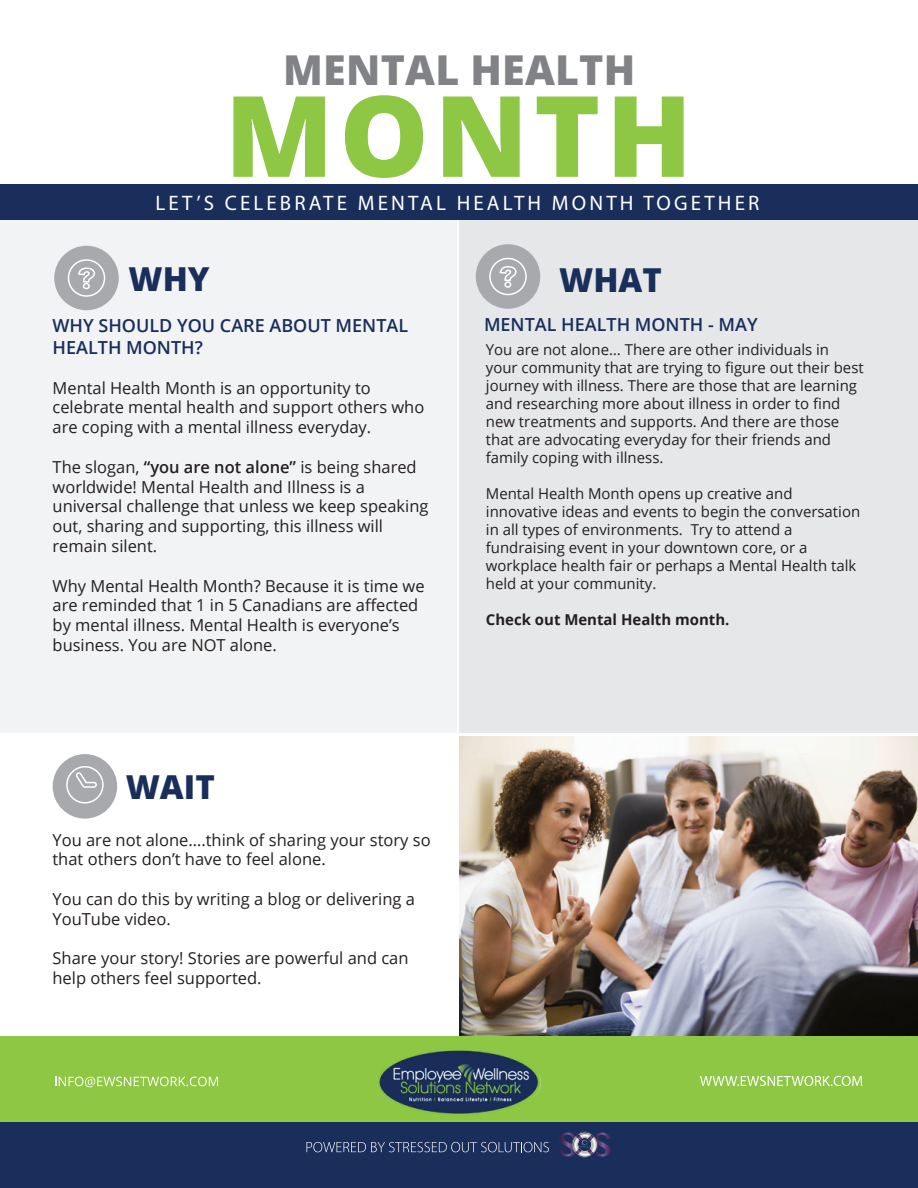
<style>
.page{position:relative;width:918px;height:1188px;background:#fff}
.page>*{position:absolute;margin:0;border:0;box-sizing:border-box;transform-origin:0 0}
.t1{font:800 112.5px "Open Sans";letter-spacing:.05em;color:#8ec743}
.t2{font:800 41.25px "Open Sans";letter-spacing:.005em;color:#808285}
.t3{font:800 33px "Open Sans";color:#192e5a}
.t4{font:21px "Myriad Pro";letter-spacing:.15em;color:#fff}
.t5{font:600 18px/21.6px "Open Sans";color:#192e5a}
.t6{font:16.5px/19.8px "Open Sans";color:#231f20}
.t7{font:15px/18px "Open Sans";color:#231f20}
.t8{font:700 15px "Open Sans";color:#231f20}
.s1{font-weight:600}
</style>
<div class="page">
<img style="left:459px;top:736px;width:459px;height:300px">
<div style="left:459px;top:218px;width:459px;height:515px;background:#e6e7e9"></div>
<div style="left:0;top:217px;width:456px;height:516px;background:#f2f3f4"></div>
<div style="left:0;top:184px;width:918px;height:35px;background:#192e5a"></div>
<div style="left:53px;top:754px;width:64px;height:65px;background:#a8a9ad;border-radius:50%"></div>
<svg style="left:66px;top:766px;width:38px;height:38px"></svg>
<div style="left:54px;top:246px;width:65px;height:64px;background:#a8a9ad;border-radius:50%"></div>
<div style="left:68px;top:259px;width:37px;height:38px;border:2px solid #fff;border-radius:50%"></div>
<div style="left:83px;top:283px;width:7px;height:6px;border:2px solid #fff;border-radius:50%"></div>
<svg style="left:78px;top:267px;width:17px;height:16px"></svg>
<div style="left:476px;top:244px;width:64px;height:65px;background:#a8a9ad;border-radius:50%"></div>
<div style="left:489px;top:258px;width:38px;height:37px;border:2px solid #fff;border-radius:50%"></div>
<div style="left:504px;top:281px;width:7px;height:7px;border:2px solid #fff;border-radius:50%"></div>
<svg style="left:499px;top:266px;width:18px;height:16px"></svg>
<div style="left:0;top:1036px;width:918px;height:122px;background:#8ec743"></div>
<div style="left:0;top:1122px;width:918px;height:66px;background:#192e5a"></div>
<svg style="left:558px;top:1132px;width:53px;height:26px"></svg>
<svg style="left:307px;top:1142px;width:242px;height:10px"></svg>
<img style="left:377px;top:1050px;width:164px;height:64px">
<svg style="left:55px;top:1077px;width:163px;height:10px"></svg>
<svg style="left:700px;top:1076px;width:162px;height:10px"></svg>
<h2 class="t2" style="left:283px;top:39px;width:354px">MENTAL HEALTH</h2>
<h1 class="t1" style="left:225px;top:50px;width:469px">MONTH</h1>
<p class="t4" style="left:155px;top:190px;width:606px">LET’S CELEBRATE MENTAL HEALTH MONTH TOGETHER</p>
<h3 class="t3" style="left:129px;top:254px;width:83px">WHY</h3>
<p class="t5" style="left:53px;top:315px;width:357px">WHY SHOULD YOU CARE ABOUT MENTAL<br>HEALTH MONTH?</p>
<p class="t6" style="left:53px;top:377px;width:373px">Mental Health Month is an opportunity to celebrate mental health and support others who are coping with a mental illness everyday.</p>
<p class="t6" style="left:53px;top:457px;width:377px">The slogan, <span class="s1">“you are not alone”</span> is being shared worldwide! Mental Health and Illness is a universal challenge that unless we keep speaking out, sharing and supporting, this illness will remain silent.</p>
<p class="t6" style="left:53px;top:575px;width:374px">Why Mental Health Month? Because it is time we are reminded that 1 in 5 Canadians are affected by mental illness. Mental Health is everyone’s business. You are NOT alone.</p>
<h3 class="t3" style="left:126px;top:762px;width:91px">WAIT</h3>
<p class="t6" style="left:52px;top:829px;width:380px">You are not alone….think of sharing your story so that others don’t have to feel alone.</p>
<p class="t6" style="left:52px;top:889px;width:364px">You can do this by writing a blog or delivering a<br>YouTube video.</p>
<p class="t6" style="left:52px;top:948px;width:358px">Share your story! Stories are powerful and can help others feel supported.</p>
<h3 class="t3" style="left:559px;top:255px;width:104px">WHAT</h3>
<p class="t5" style="left:484px;top:313px;width:275px">MENTAL HEALTH MONTH - MAY</p>
<p class="t7" style="left:486px;top:340px;width:379px">You are not alone… There are other individuals in your community that are trying to figure out their best journey with illness. There are those that are learning and researching more about illness in order to find new treatments and supports. And there are those that are advocating everyday for their friends and family coping with illness.</p>
<p class="t7" style="left:486px;top:484px;width:376px">Mental Health Month opens up creative and innovative ideas and events to begin the conversation in all types of environments. Try to attend a fundraising event in your downtown core, or a workplace health fair or perhaps a Mental Health talk held at your community.</p>
<p class="t8" style="left:486px;top:609px;width:245px">Check out Mental Health month.</p>
</div>
